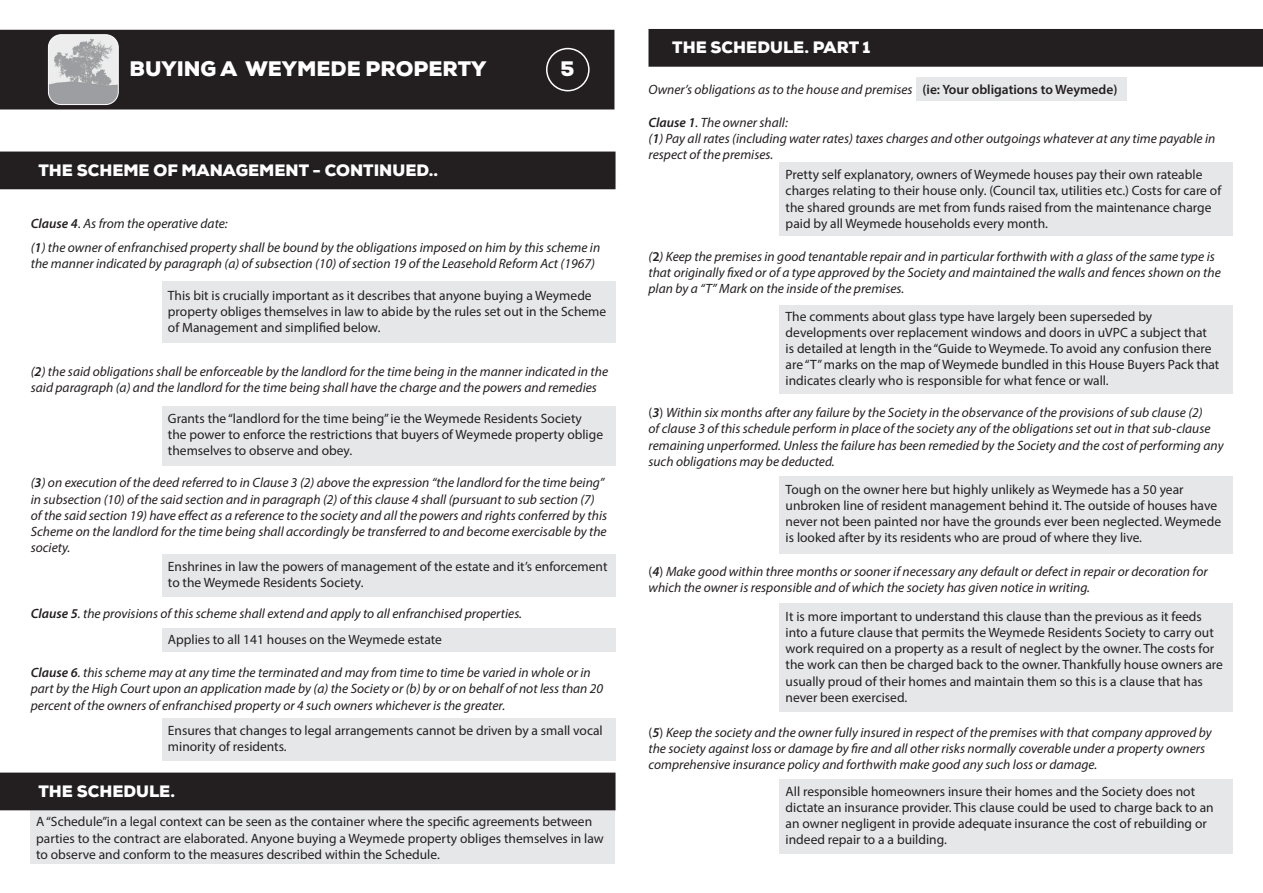
<style>
.page{position:relative;width:1263px;height:893px;background:#fff}
.page>*{position:absolute;margin:0;border:0;box-sizing:border-box;transform-origin:0 0}
.t1{font:900 21px "Nexa";color:#fff}
.t2{font:900 16.5px "Nexa";color:#fff}
.t3{font:italic 13.5px/16.2px "Myriad Pro";color:#231f20}
.t4{font:13.5px/16.2px "Myriad Pro";color:#231f20}
.s1{font-weight:600}
.s2{font-style:normal}
.s3{font-weight:600;font-style:normal}
</style>
<div class="page">
<div style="left:1px;top:31px;width:613px;height:78px;background:#231f20"></div>
<div style="left:0;top:30px;width:614px;height:79px;border:2px solid #231f20"></div>
<img style="left:48px;top:35px;width:70px;height:70px">
<div style="left:48px;top:34px;width:71px;height:71px;border:1px solid #fff;border-radius:13px"></div>
<div style="left:546px;top:48px;width:44px;height:43px;border:2px solid #fff;border-radius:50%"></div>
<div style="left:162px;top:281px;width:453px;height:62px;background:#e6e7e9"></div>
<div style="left:162px;top:406px;width:453px;height:60px;background:#e6e7e9"></div>
<div style="left:162px;top:555px;width:453px;height:42px;background:#e6e7e9"></div>
<div style="left:162px;top:718px;width:453px;height:43px;background:#e6e7e9"></div>
<div style="left:779px;top:163px;width:454px;height:73px;background:#e6e7e9"></div>
<div style="left:30px;top:810px;width:584px;height:53px;background:#e6e7e9"></div>
<div style="left:779px;top:305px;width:454px;height:88px;background:#e6e7e9"></div>
<div style="left:779px;top:476px;width:454px;height:77px;background:#e6e7e9"></div>
<div style="left:779px;top:779px;width:454px;height:75px;background:#e6e7e9"></div>
<div style="left:779px;top:603px;width:454px;height:109px;background:#e6e7e9"></div>
<div style="left:162px;top:628px;width:453px;height:24px;background:#e6e7e9"></div>
<div style="left:916px;top:78px;width:210px;height:23px;background:#e6e7e9"></div>
<div style="left:0;top:152px;width:615px;height:37px;background:#231f20"></div>
<div style="left:648px;top:29px;width:615px;height:38px;background:#231f20"></div>
<div style="left:0;top:773px;width:615px;height:37px;background:#231f20"></div>
<h1 class="t1" style="left:130px;top:56px;width:358px">BUYING A WEYMEDE PROPERTY</h1>
<h1 class="t1" style="left:561px;top:56px;width:15px">5</h1>
<p class="t2" style="left:38px;top:159px;width:401px">THE SCHEME OF MANAGEMENT - CONTINUED..</p>
<p class="t3" style="left:31px;top:216px;width:198px"><span class="s1">Clause 4</span><span class="s2">.</span> As from the operative date:</p>
<p class="t3" style="left:31px;top:239px;width:571px">(<span class="s1">1</span>) the owner of enfranchised property shall be bound by the obligations imposed on him by this scheme in the manner indicated by paragraph (a) of subsection (10) of section 19 of the Leasehold Reform Act (1967)</p>
<p class="t4" style="left:168px;top:287px;width:440px">This bit is crucially important as it describes that anyone buying a Weymede property obliges themselves in law to abide by the rules set out in the Scheme of Management and simplified below.</p>
<p class="t3" style="left:31px;top:363px;width:579px">(<span class="s1">2</span>) the said obligations shall be enforceable by the landlord for the time being in the manner indicated in the said paragraph (a) and the landlord for the time being shall have the charge and the powers and remedies</p>
<p class="t4" style="left:168px;top:410px;width:437px">Grants the “landlord for the time being” ie the Weymede Residents Society the power to enforce the restrictions that buyers of Weymede property oblige themselves to observe and obey.</p>
<p class="t3" style="left:31px;top:474px;width:578px">(<span class="s1">3</span>) on execution of the deed referred to in Clause 3 (2) above the expression “the landlord for the time being” in subsection (10) of the said section and in paragraph (2) of this clause 4 shall (pursuant to sub section (7) of the said section 19) have effect as a reference to the society and all the powers and rights conferred by this Scheme on the landlord for the time being shall accordingly be transferred to and become exercisable by the society.</p>
<p class="t4" style="left:168px;top:558px;width:441px">Enshrines in law the powers of management of the estate and it’s enforcement to the Weymede Residents Society.</p>
<p class="t3" style="left:31px;top:605px;width:493px"><span class="s1">Clause 5</span>. the provisions of this scheme shall extend and apply to all enfranchised properties.</p>
<p class="t4" style="left:168px;top:631px;width:276px">Applies to all 141 houses on the Weymede estate</p>
<p class="t3" style="left:31px;top:664px;width:574px"><span class="s1">Clause 6</span>. this scheme may at any time the terminated and may from time to time be varied in whole or in part by the High Court upon an application made by (a) the Society or (b) by or on behalf of not less than 20 percent of the owners of enfranchised property or 4 such owners whichever is the greater.</p>
<p class="t4" style="left:168px;top:722px;width:436px">Ensures that changes to legal arrangements cannot be driven by a small vocal minority of residents.</p>
<p class="t2" style="left:38px;top:780px;width:138px">THE SCHEDULE.</p>
<p class="t4" style="left:36px;top:813px;width:569px">A “Schedule”in a legal context can be seen as the container where the specific agreements between parties to the contract are elaborated. Anyone buying a Weymede property obliges themselves in law to observe and conform to the measures described within the Schedule.</p>
<p class="t2" style="left:672px;top:37px;width:200px">THE SCHEDULE. PART 1</p>
<p class="t3" style="left:648px;top:81px;width:470px">Owner’s obligations as to the house and premises <span class="s3">(ie: Your obligations to Weymede)</span></p>
<p class="t3" style="left:648px;top:114px;width:141px"><span class="s1">Clause 1</span>. The owner shall:</p>
<p class="t3" style="left:648px;top:130px;width:568px">(<span class="s1">1</span>) Pay all rates (including water rates) taxes charges and other outgoings whatever at any time payable in respect of the premises.</p>
<p class="t4" style="left:786px;top:166px;width:437px">Pretty self explanatory, owners of Weymede houses pay their own rateable charges relating to their house only. (Council tax, utilities etc.) Costs for care of the shared grounds are met from funds raised from the maintenance charge paid by all Weymede households every month.</p>
<p class="t3" style="left:648px;top:248px;width:574px">(<span class="s3">2</span>) Keep the premises in good tenantable repair and in particular forthwith with a glass of the same type is that originally fixed or of a type approved by the Society and maintained the walls and fences shown on the plan by a “T” Mark on the inside of the premises.</p>
<p class="t4" style="left:786px;top:308px;width:435px">The comments about glass type have largely been superseded by developments over replacement windows and doors in uVPC a subject that<br>is detailed at length in the “Guide to Weymede. To avoid any confusion there are “T” marks on the map of Weymede bundled in this House Buyers Pack that indicates clearly who is responsible for what fence or wall.</p>
<p class="t3" style="left:648px;top:404px;width:577px"><span class="s2">(</span><span class="s1">3</span><span class="s2">)</span> Within six months after any failure by the Society in the observance of the provisions of sub clause (2)<br>of clause 3 of this schedule perform in place of the society any of the obligations set out in that sub-clause remaining unperformed. Unless the failure has been remedied by the Society and the cost of performing any such obligations may be deducted.</p>
<p class="t4" style="left:786px;top:481px;width:437px">Tough on the owner here but highly unlikely as Weymede has a 50 year unbroken line of resident management behind it. The outside of houses have never not been painted nor have the grounds ever been neglected. Weymede is looked after by its residents who are proud of where they live.</p>
<p class="t3" style="left:648px;top:563px;width:561px"><span class="s2">(</span><span class="s1">4</span><span class="s2">)</span> Make good within three months or sooner if necessary any default or defect in repair or decoration for which the owner is responsible and of which the society has given notice in writing.</p>
<p class="t4" style="left:786px;top:608px;width:439px">It is more important to understand this clause than the previous as it feeds into a future clause that permits the Weymede Residents Society to carry out work required on a property as a result of neglect by the owner. The costs for the work can then be charged back to the owner. Thankfully house owners are usually proud of their homes and maintain them so this is a clause that has never been exercised.</p>
<p class="t3" style="left:648px;top:724px;width:565px"><span class="s2">(</span><span class="s1">5</span><span class="s2">)</span> Keep the society and the owner fully insured in respect of the premises with that company approved by the society against loss or damage by fire and all other risks normally coverable under a property owners comprehensive insurance policy and forthwith make good any such loss or damage.</p>
<p class="t4" style="left:786px;top:783px;width:429px">All responsible homeowners insure their homes and the Society does not dictate an insurance provider. This clause could be used to charge back to an an owner negligent in provide adequate insurance the cost of rebuilding or indeed repair to a a building.</p>
</div>
